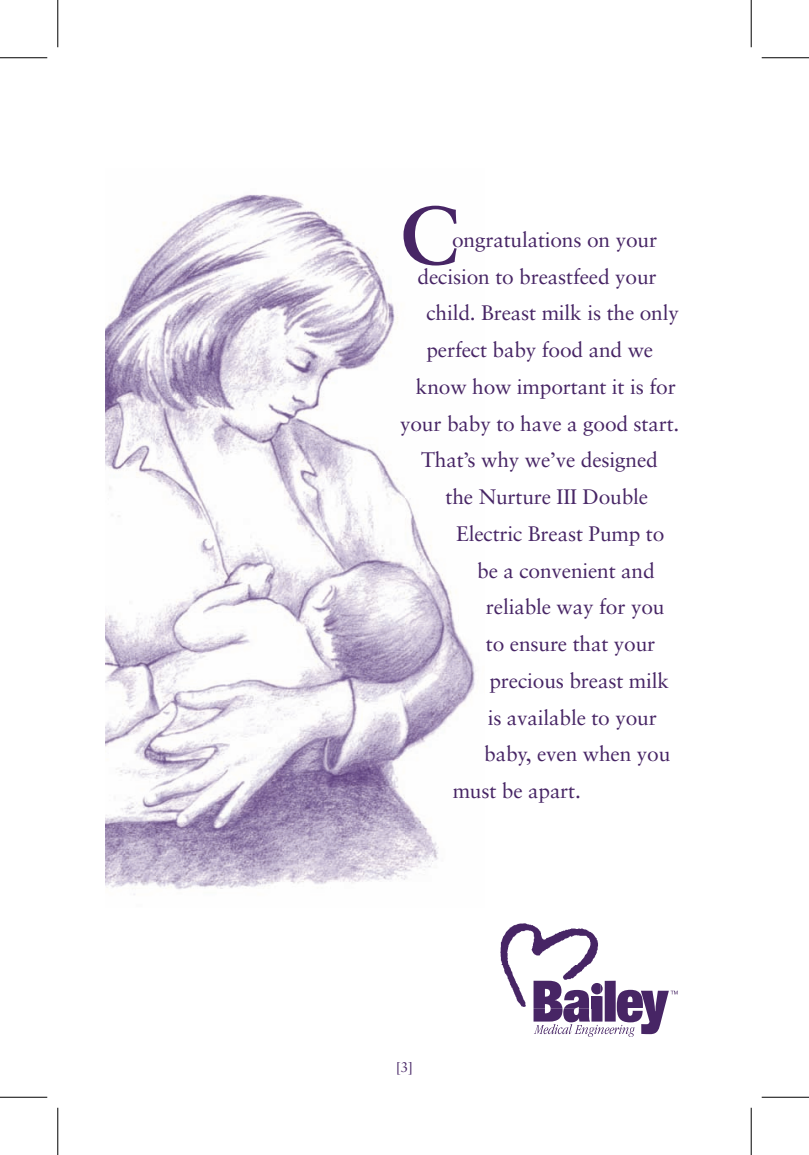
<style>
.page{position:relative;width:809px;height:1155px;background:#fff}
.page>*{position:absolute;margin:0;border:0;box-sizing:border-box;transform-origin:0 0}
.t1{font:700 82.25px "Sabon LT Std";color:#472565}
.t2{font:21px "Sabon LT Std";letter-spacing:-.01em;color:#472565}
.t3{font:14px "Sabon LT Std";color:#472565}
</style>
<div class="page">
<img style="left:105px;top:194px;width:371px;height:701px">
<div style="left:604px;top:981px;width:11px;height:41px;background:#472565"></div>
<img style="left:500px;top:923px;width:98px;height:84px">
<img style="left:533px;top:981px;width:29px;height:2px">
<svg style="left:533px;top:983px;width:144px;height:54px"></svg>
<hr style="left:0;top:57px;width:47px;height:1px;background:#000">
<hr style="left:761px;top:57px;width:47px;height:1px;background:#000">
<hr style="left:0;top:1097px;width:47px;height:1px;background:#000">
<hr style="left:761px;top:1097px;width:47px;height:1px;background:#000">
<hr style="left:57px;top:0;width:1px;height:47px;background:#000">
<hr style="left:57px;top:1108px;width:1px;height:47px;background:#000">
<hr style="left:750px;top:0;width:1px;height:47px;background:#000">
<hr style="left:750px;top:1108px;width:1px;height:47px;background:#000">
<p class="t1" style="left:400px;top:185px;width:61px">C</p>
<p class="t2" style="left:452px;top:227px;width:206px">ongratulations on your</p>
<p class="t2" style="left:417px;top:264px;width:240px">decision to breastfeed your</p>
<p class="t2" style="left:426px;top:300px;width:254px">child. Breast milk is the only</p>
<p class="t2" style="left:426px;top:337px;width:228px">perfect baby food and we</p>
<p class="t2" style="left:416px;top:374px;width:261px">know how important it is for</p>
<p class="t2" style="left:400px;top:411px;width:281px">your baby to have a good start.</p>
<p class="t2" style="left:421px;top:447px;width:238px">That’s why we’ve designed</p>
<p class="t2" style="left:445px;top:484px;width:204px">the Nurture III Double</p>
<p class="t2" style="left:456px;top:521px;width:210px">Electric Breast Pump to</p>
<p class="t2" style="left:477px;top:558px;width:179px">be a convenient and</p>
<p class="t2" style="left:486px;top:594px;width:180px">reliable way for you</p>
<p class="t2" style="left:486px;top:631px;width:171px">to ensure that your</p>
<p class="t2" style="left:489px;top:668px;width:181px">precious breast milk</p>
<p class="t2" style="left:487px;top:705px;width:171px">is available to your</p>
<p class="t2" style="left:484px;top:741px;width:188px">baby, even when you</p>
<p class="t2" style="left:452px;top:778px;width:130px">must be apart.</p>
<p class="t3" style="left:396px;top:1058px;width:18px">[3]</p>
</div>
